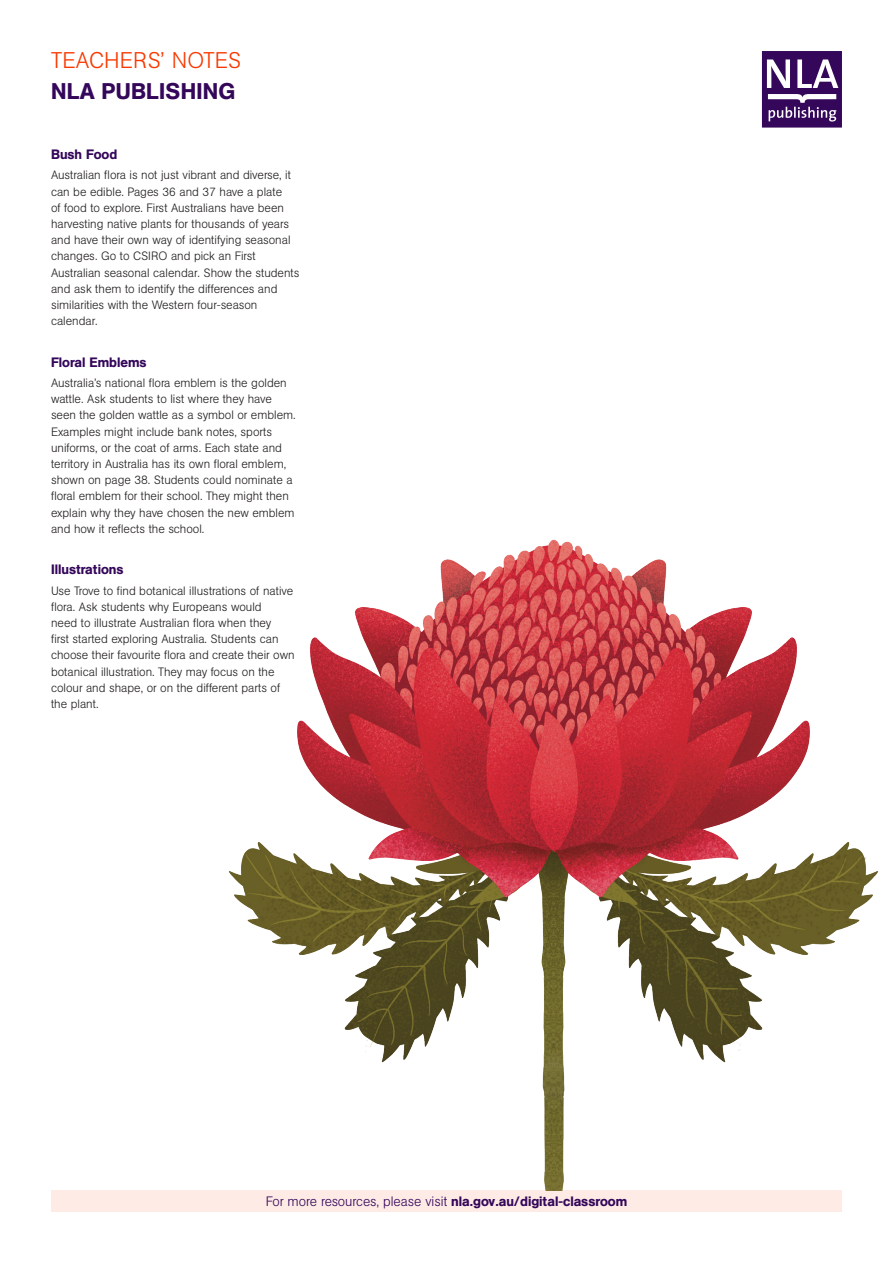
<style>
.page{position:relative;width:893px;height:1263px;background:#fff}
.page>*{position:absolute;margin:0;border:0;box-sizing:border-box;transform-origin:0 0}
.t1{font:300 22.5px "AG Book Pro";letter-spacing:.01em;color:#f93801}
.t2{font:500 22.5px "AG Book Pro";letter-spacing:.01em;color:#34075a}
.t3{font:300 13.5px "AG Book Pro";color:#34075a}
.t4{font:500 13.5px "AG Book Pro";color:#34075a}
.t5{font:300 12px/16.2px "AG Book Pro";color:#231f20}
.s1{font-weight:500}
</style>
<div class="page">
<svg style="left:762px;top:51px;width:80px;height:77px"></svg>
<div style="left:51px;top:1190px;width:791px;height:22px;background:#feebe6"></div>
<img style="left:228px;top:539px;width:651px;height:651px">
<h1 class="t1" style="left:51px;top:45px;width:192px">TEACHERS’ NOTES</h1>
<h1 class="t2" style="left:51px;top:77px;width:186px">NLA PUBLISHING</h1>
<p class="t4" style="left:51px;top:145px;width:68px">Bush Food</p>
<p class="t5" style="left:51px;top:167px;width:250px">Australian flora is not just vibrant and diverse, it can be edible. Pages 36 and 37 have a plate<br>of food to explore. First Australians have been harvesting native plants for thousands of years and have their own way of identifying seasonal changes. Go to CSIRO and pick an First Australian seasonal calendar. Show the students and ask them to identify the differences and similarities with the Western four-season calendar.</p>
<p class="t4" style="left:51px;top:353px;width:97px">Floral Emblems</p>
<p class="t5" style="left:51px;top:375px;width:246px">Australia’s national flora emblem is the golden wattle. Ask students to list where they have seen the golden wattle as a symbol or emblem.<br>Examples might include bank notes, sports uniforms, or the coat of arms. Each state and territory in Australia has its own floral emblem, shown on page 38. Students could nominate a floral emblem for their school. They might then explain why they have chosen the new emblem and how it reflects the school.</p>
<p class="t4" style="left:51px;top:561px;width:74px">Illustrations</p>
<p class="t5" style="left:51px;top:582px;width:245px">Use Trove to find botanical illustrations of native flora. Ask students why Europeans would<br>need to illustrate Australian flora when they<br>first started exploring Australia. Students can choose their favourite flora and create their own botanical illustration. They may focus on the colour and shape, or on the different parts of the plant.</p>
<p class="t3" style="left:266px;top:1193px;width:363px">For more resources, please visit <span class="s1">nla.gov.au/digital-classroom</span></p>
</div>
